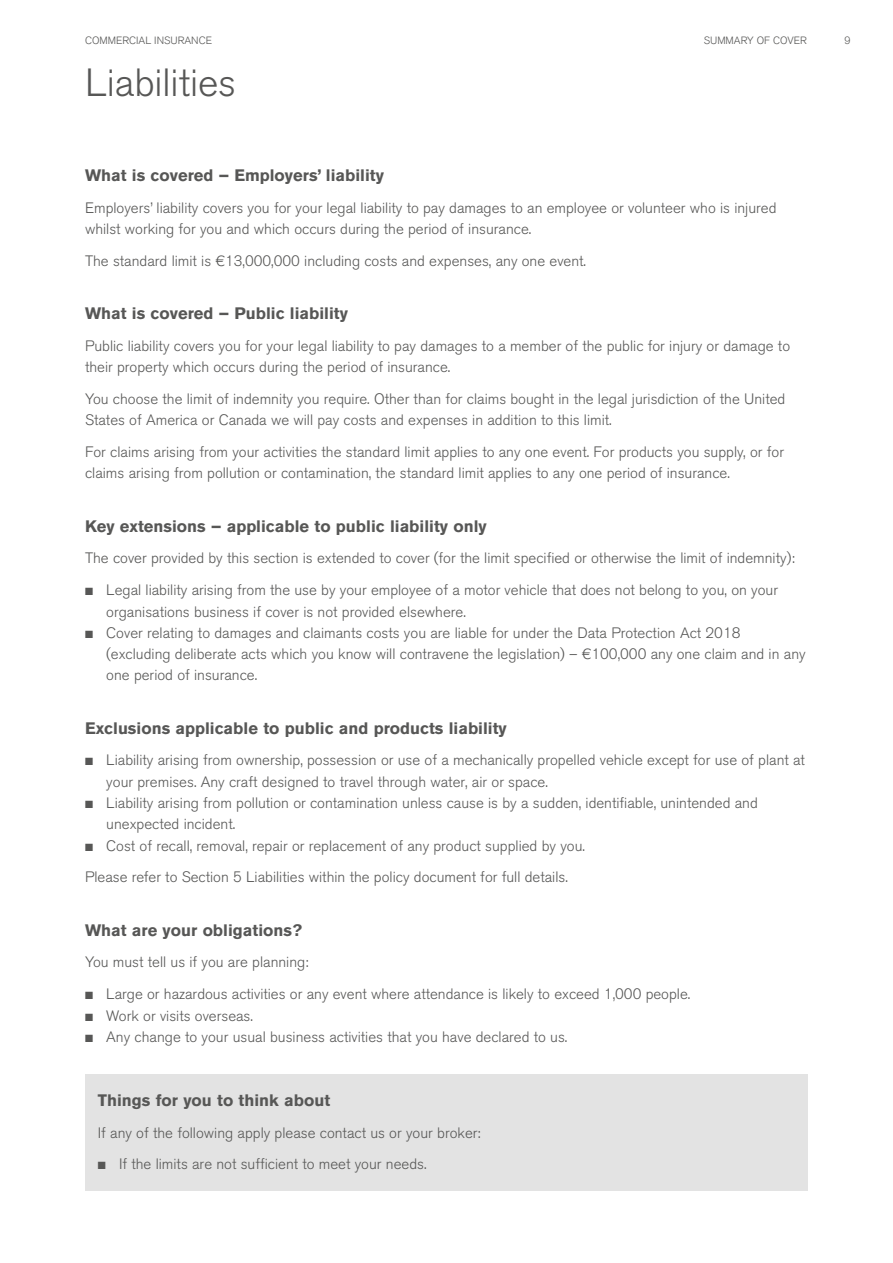
<style>
.page{position:relative;width:893px;height:1263px;background:#fff}
.page>*{position:absolute;margin:0;border:0;box-sizing:border-box;transform-origin:0 0}
.t1{font:300 39px "Akzidenz Grotesk BQ";color:#575756}
.t2{font:700 16.5px "Akzidenz Grotesk BQ";color:#575756}
.t3{font:300 15px/21.3px "Akzidenz Grotesk BQ";color:#575756}
.t4{font:300 10.5px "Akzidenz Grotesk BQ";color:#575756}
</style>
<div class="page">
<div style="left:85px;top:1074px;width:723px;height:117px;background:#e3e3e3"></div>
<p class="t4" style="left:85px;top:34px;width:129px">COMMERCIAL INSURANCE</p>
<p class="t4" style="left:704px;top:34px;width:105px">SUMMARY OF COVER</p>
<p class="t4" style="left:844px;top:34px;width:8px">9</p>
<h1 class="t1" style="left:85px;top:60px;width:153px">Liabilities</h1>
<p class="t2" style="left:85px;top:165px;width:300px">What is covered – Employers’ liability</p>
<p class="t3" style="left:85px;top:197px;width:693px">Employers’ liability covers you for your legal liability to pay damages to an employee or volunteer who is injured whilst working for you and which occurs during the period of insurance.</p>
<p class="t3" style="left:85px;top:250px;width:503px">The standard limit is €13,000,000 including costs and expenses, any one event.</p>
<p class="t2" style="left:85px;top:304px;width:264px">What is covered – Public liability</p>
<p class="t3" style="left:85px;top:335px;width:707px">Public liability covers you for your legal liability to pay damages to a member of the public for injury or damage to their property which occurs during the period of insurance.</p>
<p class="t3" style="left:85px;top:388px;width:702px">You choose the limit of indemnity you require. Other than for claims bought in the legal jurisdiction of the United<br>States of America or Canada we will pay costs and expenses in addition to this limit.</p>
<p class="t3" style="left:85px;top:442px;width:700px">For claims arising from your activities the standard limit applies to any one event. For products you supply, or for claims arising from pollution or contamination, the standard limit applies to any one period of insurance.</p>
<p class="t2" style="left:85px;top:516px;width:403px">Key extensions – applicable to public liability only</p>
<p class="t3" style="left:85px;top:548px;width:711px">The cover provided by this section is extended to cover (for the limit specified or otherwise the limit of indemnity):</p>
<p class="t3" style="left:106px;top:580px;width:673px;text-indent:-21px">■ Legal liability arising from the use by your employee of a motor vehicle that does not belong to you, on your organisations business if cover is not provided elsewhere.</p>
<p class="t3" style="left:106px;top:622px;width:701px;text-indent:-21px">■ Cover relating to damages and claimants costs you are liable for under the Data Protection Act 2018 (excluding deliberate acts which you know will contravene the legislation) – €100,000 any one claim and in any one period of insurance.</p>
<p class="t2" style="left:85px;top:718px;width:423px">Exclusions applicable to public and products liability</p>
<p class="t3" style="left:106px;top:750px;width:700px;text-indent:-21px">■ Liability arising from ownership, possession or use of a mechanically propelled vehicle except for use of plant at your premises. Any craft designed to travel through water, air or space.</p>
<p class="t3" style="left:106px;top:792px;width:653px;text-indent:-21px">■ Liability arising from pollution or contamination unless cause is by a sudden, identifiable, unintended and unexpected incident.</p>
<p class="t3" style="left:85px;top:830px;width:501px;line-height:32px">■ Cost of recall, removal, repair or replacement of any product supplied by you.<br>Please refer to Section 5 Liabilities within the policy document for full details.</p>
<p class="t2" style="left:85px;top:920px;width:218px">What are your obligations?</p>
<p class="t3" style="left:85px;top:952px;width:225px">You must tell us if you are planning:</p>
<p class="t3" style="left:85px;top:984px;width:607px">■ Large or hazardous activities or any event where attendance is likely to exceed 1,000 people.</p>
<p class="t3" style="left:85px;top:1005px;width:169px">■ Work or visits overseas.</p>
<p class="t3" style="left:85px;top:1026px;width:484px">■ Any change to your usual business activities that you have declared to us.</p>
<p class="t2" style="left:98px;top:1090px;width:234px">Things for you to think about</p>
<p class="t3" style="left:98px;top:1122px;width:384px">If any of the following apply please contact us or your broker:</p>
<p class="t3" style="left:98px;top:1154px;width:330px">■ If the limits are not sufficient to meet your needs.</p>
</div>
